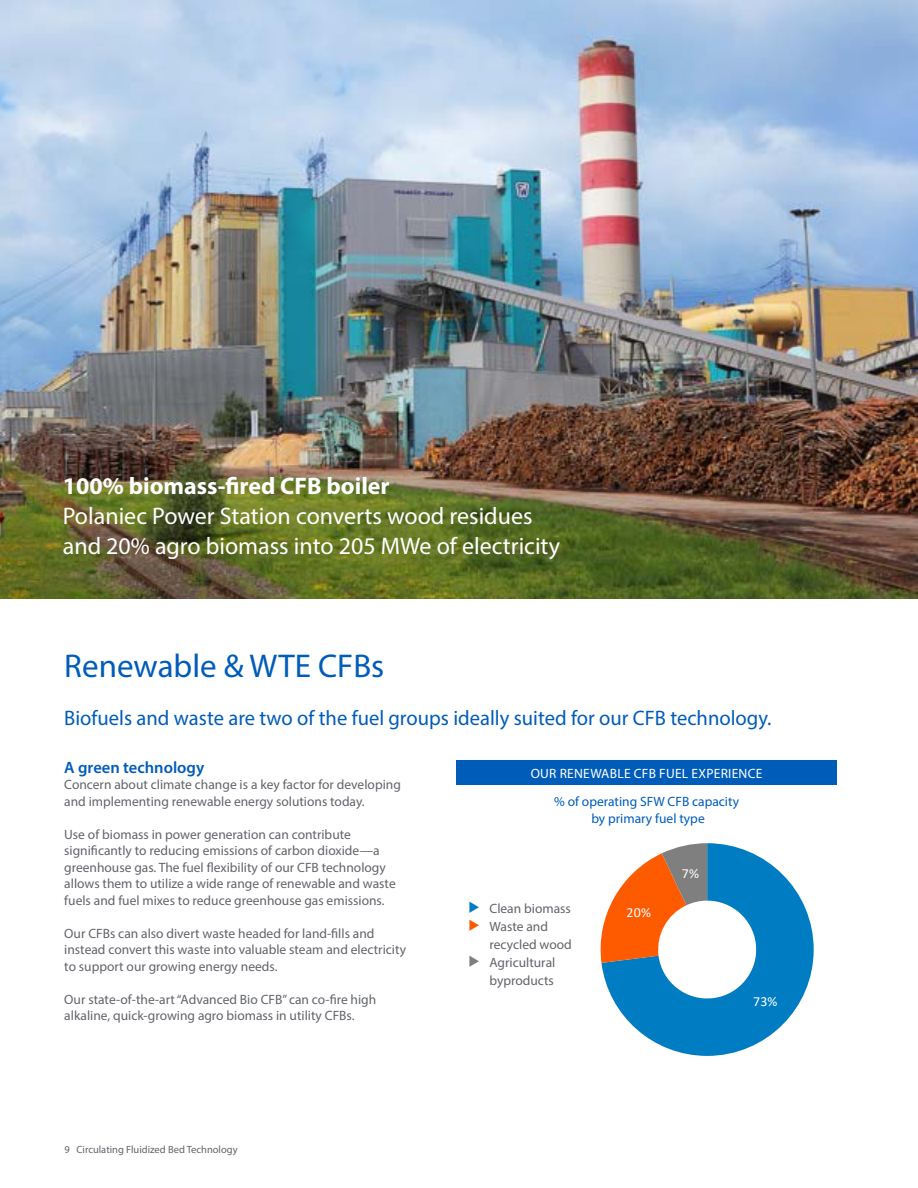
<style>
.page{position:relative;width:918px;height:1188px;background:#fff}
.page>*{position:absolute;margin:0;border:0;box-sizing:border-box;transform-origin:0 0}
.t1{font:33px "Myriad Pro";color:#005cb9}
.t2{font:24px/30px "Myriad Pro";color:#fff}
.t3{font:700 24px "Myriad Pro";color:#fff}
.t4{font:21px "Myriad Pro";color:#005cb9}
.t5{font:600 16.5px "Myriad Pro";color:#005cb9}
.t6{font:13.95px "Calibri";color:#fff}
.t7{font:13.5px/16.5px "Myriad Pro";color:#61646a}
.t8{font:13.5px/16.5px "Myriad Pro";color:#005cb9;text-align:center}
.t9{font:13.5px "Myriad Pro";letter-spacing:.02em;color:#fff}
.t10{font:10.5px "Myriad Pro";color:#61646a}
.s1{color:#007cc2}
.s2{color:#fe5b00}
.s3{color:#7f7f7f}
</style>
<div class="page">
<img style="left:0;top:0;width:918px;height:599px">
<div style="left:457px;top:760px;width:380px;height:25px;background:#005cb9"></div>
<svg style="left:600px;top:843px;width:214px;height:213px"></svg>
<h2 class="t3" style="left:63px;top:470px;width:328px">100% biomass-fired CFB boiler</h2>
<h2 class="t2" style="left:63px;top:500px;width:499px">Polaniec Power Station converts wood residues and 20% agro biomass into 205 MWe of electricity</h2>
<h1 class="t1" style="left:64px;top:645px;width:321px">Renewable &amp; WTE CFBs</h1>
<h3 class="t4" style="left:64px;top:705px;width:709px">Biofuels and waste are two of the fuel groups ideally suited for our CFB technology.</h3>
<p class="t5" style="left:64px;top:757px;width:141px">A green technology</p>
<p class="t7" style="left:64px;top:776px;width:338px">Concern about climate change is a key factor for developing and implementing renewable energy solutions today.</p>
<p class="t7" style="left:64px;top:826px;width:333px">Use of biomass in power generation can contribute significantly to reducing emissions of carbon dioxide—a greenhouse gas. The fuel flexibility of our CFB technology allows them to utilize a wide range of renewable and waste fuels and fuel mixes to reduce greenhouse gas emissions.</p>
<p class="t7" style="left:64px;top:925px;width:343px">Our CFBs can also divert waste headed for land-fills and instead convert this waste into valuable steam and electricity to support our growing energy needs.</p>
<p class="t7" style="left:64px;top:991px;width:314px">Our state-of-the-art “Advanced Bio CFB” can co-fire high alkaline, quick-growing agro biomass in utility CFBs.</p>
<p class="t9" style="left:531px;top:765px;width:233px">OUR RENEWABLE CFB FUEL EXPERIENCE</p>
<p class="t8" style="left:554px;top:793px;width:186px">% of operating SFW CFB capacity by primary fuel type</p>
<p class="t6" style="left:682px;top:864px;width:19px">7%</p>
<p class="t7" style="left:469px;top:900px;width:104px"><span class="s1">◆</span> Clean biomass</p>
<p class="t7" style="left:490px;top:918px;width:84px;line-height:18px;text-indent:-21px"><span class="s2">◆</span> Waste and recycled wood</p>
<p class="t7" style="left:469px;top:954px;width:88px;line-height:18px;text-align:right"><span class="s3">◆</span> Agricultural byproducts</p>
<p class="t6" style="left:627px;top:902px;width:26px">20%</p>
<p class="t6" style="left:753px;top:991px;width:26px">73%</p>
<p class="t10" style="left:64px;top:1143px;width:175px">9 Circulating Fluidized Bed Technology</p>
</div>
